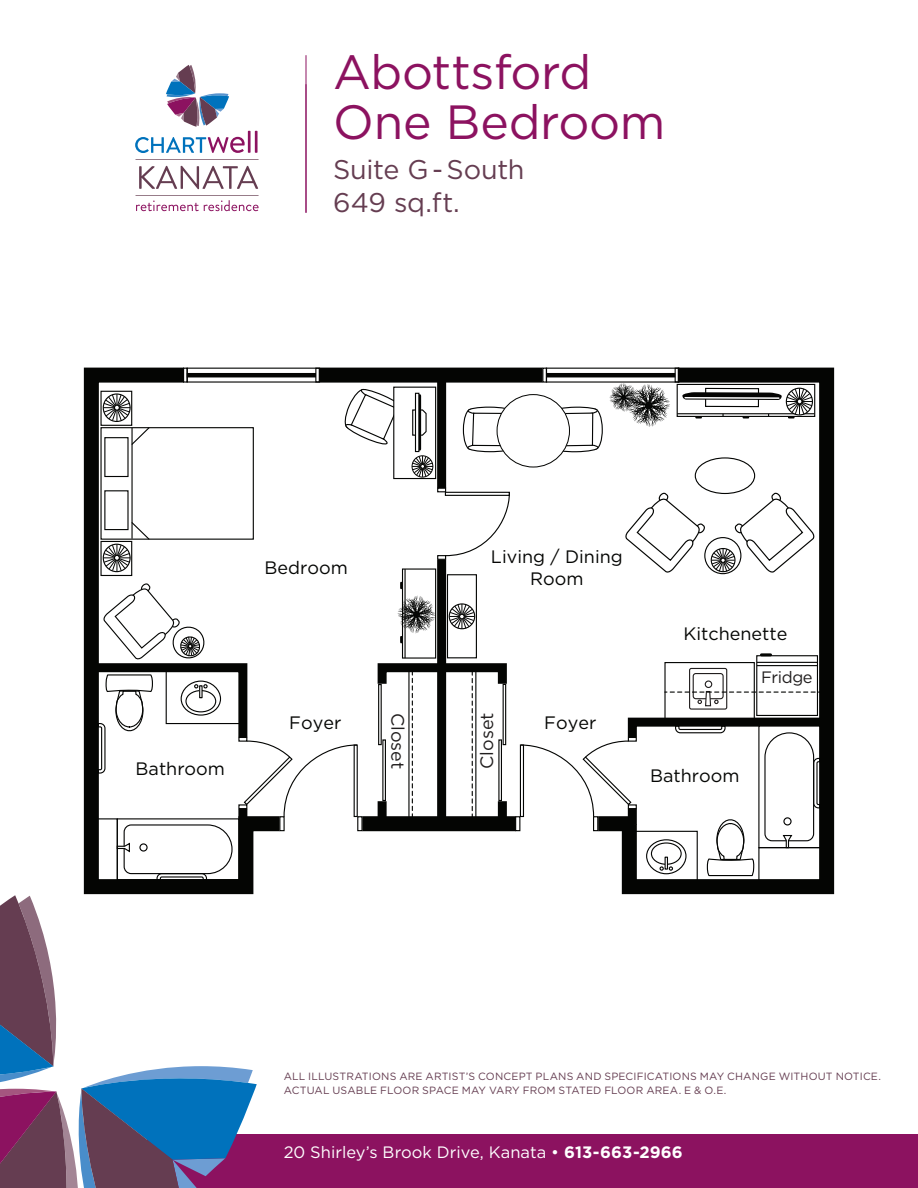
<style>
.page{position:relative;width:918px;height:1188px;background:#fff}
.page>*{position:absolute;margin:0;border:0;box-sizing:border-box;transform-origin:0 0}
.t1{font:48px/49.5px "Gotham HTF";letter-spacing:-.01em;color:#8c1260}
.t2{font:27px/33px "Gotham HTF";letter-spacing:-.01em;color:#653d51}
.t3{font:18px/21.6px "Gotham HTF";color:#050604;text-align:center}
.t4{font:18px "Gotham HTF";color:#211e1e}
.t5{font:16.5px "Gotham HTF";color:#fff}
.t6{font:16.5px "Gotham HTF";letter-spacing:-.025em;color:#211e1e}
.t7{font:10.5px/13.5px "Gotham HTF";letter-spacing:.015em;color:#653d51}
.s1{font-weight:700}
</style>
<div class="page">
<hr style="left:306px;top:55px;width:1px;height:158px;background:#8c1260">
<svg style="left:135px;top:137px;width:110px;height:16px"></svg>
<hr style="left:248px;top:131px;width:3px;height:22px;background:#8c1260">
<hr style="left:255px;top:131px;width:3px;height:22px;background:#8c1260">
<svg style="left:166px;top:65px;width:63px;height:62px"></svg>
<svg style="left:139px;top:166px;width:119px;height:23px"></svg>
<svg style="left:135px;top:159px;width:124px;height:1px"></svg>
<svg style="left:135px;top:195px;width:124px;height:16px"></svg>
<div style="left:147px;top:1134px;width:771px;height:54px;background:#8c1260"></div>
<svg style="left:0;top:895px;width:257px;height:293px"></svg>
<div style="left:320px;top:368px;width:223px;height:15px;background:#040503"></div>
<svg style="left:614px;top:367px;width:221px;height:528px"></svg>
<div style="left:362px;top:816px;width:154px;height:15px;background:#040503"></div>
<div style="left:437px;top:375px;width:9px;height:113px;background:#040503"></div>
<div style="left:437px;top:560px;width:9px;height:261px;background:#040503"></div>
<hr style="left:475px;top:669px;width:1px;height:149px;background:#040503">
<svg style="left:472px;top:673px;width:1px;height:143px"></svg>
<hr style="left:408px;top:669px;width:2px;height:149px;background:#040503">
<svg style="left:412px;top:673px;width:1px;height:143px"></svg>
<div style="left:515px;top:816px;width:5px;height:15px;border:1px solid #040503"></div>
<div style="left:357px;top:816px;width:6px;height:15px;border:1px solid #040503"></div>
<div style="left:437px;top:555px;width:9px;height:5px;border:1px solid #040503"></div>
<svg style="left:437px;top:488px;width:73px;height:69px"></svg>
<div style="left:378px;top:801px;width:9px;height:19px;background:#040503"></div>
<div style="left:382px;top:739px;width:4px;height:62px;border:1px solid #040503"></div>
<div style="left:378px;top:684px;width:4px;height:61px;border:1px solid #040503"></div>
<div style="left:498px;top:801px;width:9px;height:19px;background:#040503"></div>
<div style="left:378px;top:663px;width:129px;height:25px;border:9px solid #040503"></div>
<div style="left:498px;top:739px;width:4px;height:62px;border:1px solid #040503"></div>
<div style="left:503px;top:684px;width:3px;height:61px;border:1px solid #040503"></div>
<div style="left:758px;top:847px;width:64px;height:34px;border:1px solid #040503"></div>
<hr style="left:546px;top:373px;width:129px;height:4px;background:#040503">
<div style="left:542px;top:368px;width:5px;height:15px;border:1px solid #040503"></div>
<div style="left:675px;top:368px;width:4px;height:15px;border:1px solid #040503"></div>
<div style="left:664px;top:662px;width:91px;height:57px;border:1px solid #040503"></div>
<div style="left:756px;top:655px;width:62px;height:61px;border:1px solid #040503"></div>
<svg style="left:761px;top:653px;width:10px;height:3px"></svg>
<hr style="left:757px;top:662px;width:60px;height:1px;background:#040503">
<hr style="left:757px;top:665px;width:60px;height:1px;background:#040503">
<div style="left:689px;top:668px;width:38px;height:42px;border:1px solid #211e1e;border-radius:2px"></div>
<div style="left:693px;top:673px;width:31px;height:26px;border:1px solid #211e1e;border-radius:3px"></div>
<div style="left:705px;top:680px;width:7px;height:8px;border:1px solid #211e1e;border-radius:50%"></div>
<svg style="left:665px;top:690px;width:156px;height:17px"></svg>
<svg style="left:294px;top:744px;width:64px;height:74px"></svg>
<div style="left:402px;top:568px;width:34px;height:91px;border:1px solid #040503"></div>
<hr style="left:404px;top:569px;width:2px;height:89px;background:#040503">
<svg style="left:609px;top:383px;width:61px;height:44px"></svg>
<svg style="left:625px;top:493px;width:189px;height:81px"></svg>
<div style="left:449px;top:603px;width:26px;height:26px;border:1px solid #040503;border-radius:50%"></div>
<svg style="left:449px;top:604px;width:26px;height:25px"></svg>
<div style="left:587px;top:408px;width:16px;height:42px;border:1px solid #050605;border-radius:50%"></div>
<svg style="left:554px;top:407px;width:43px;height:8px"></svg>
<div style="left:554px;top:406px;width:44px;height:10px;border:1px solid #050605;border-radius:50%"></div>
<div style="left:555px;top:444px;width:43px;height:8px;background:#fff;border-radius:50%"></div>
<div style="left:554px;top:443px;width:45px;height:9px;border:1px solid #050605;border-radius:50%"></div>
<svg style="left:565px;top:412px;width:29px;height:35px"></svg>
<div style="left:463px;top:409px;width:15px;height:41px;border:1px solid #050605;border-radius:50%"></div>
<div style="left:468px;top:444px;width:43px;height:8px;background:#fff;border-radius:50%"></div>
<div style="left:467px;top:443px;width:45px;height:9px;border:1px solid #050605;border-radius:50%"></div>
<div style="left:468px;top:407px;width:43px;height:8px;background:#fff;border-radius:50%"></div>
<div style="left:468px;top:407px;width:44px;height:8px;border:1px solid #050605;border-radius:50%"></div>
<svg style="left:471px;top:412px;width:31px;height:35px"></svg>
<svg style="left:81px;top:367px;width:213px;height:530px"></svg>
<hr style="left:187px;top:373px;width:129px;height:4px;background:#040503">
<div style="left:183px;top:368px;width:5px;height:15px;border:1px solid #040503"></div>
<div style="left:315px;top:368px;width:5px;height:15px;border:1px solid #040503"></div>
<div style="left:447px;top:574px;width:30px;height:84px;border:1px solid #040503"></div>
<div style="left:704px;top:537px;width:37px;height:37px;border:1px solid #040503;border-radius:50%"></div>
<div style="left:695px;top:457px;width:60px;height:37px;border:1px solid #040503;border-radius:50%"></div>
<div style="left:677px;top:384px;width:138px;height:33px;border:1px solid #040503"></div>
<div style="left:634px;top:831px;width:64px;height:51px;border:1px solid #040503"></div>
<svg style="left:520px;top:713px;width:310px;height:164px"></svg>
<div style="left:497px;top:395px;width:73px;height:72px;background:#fff;border-radius:50%"></div>
<div style="left:497px;top:394px;width:73px;height:74px;border:1px solid #040503;border-radius:50%"></div>
<hr style="left:677px;top:413px;width:137px;height:1px;background:#040503">
<svg style="left:682px;top:388px;width:131px;height:30px"></svg>
<svg style="left:344px;top:388px;width:49px;height:57px"></svg>
<div style="left:393px;top:387px;width:43px;height:92px;border:1px solid #040503"></div>
<div style="left:412px;top:455px;width:21px;height:23px;border:1px solid #040503;border-radius:50%"></div>
<svg style="left:412px;top:456px;width:21px;height:21px"></svg>
<svg style="left:412px;top:409px;width:15px;height:28px"></svg>
<hr style="left:418px;top:396px;width:3px;height:53px;background:#040503">
<div style="left:415px;top:393px;width:4px;height:59px;border:1px solid #040503"></div>
<svg style="left:397px;top:595px;width:39px;height:47px"></svg>
<h1 class="t1" style="left:333px;top:47px;width:334px">Abottsford<br>One Bedroom</h1>
<h2 class="t2" style="left:333px;top:152px;width:193px">Suite G - South<br>649 sq.ft.</h2>
<h3 class="t3" style="left:136px;top:758px;width:91px">Bathroom</h3>
<h3 class="t3" style="left:265px;top:556px;width:85px">Bedroom</h3>
<h3 class="t3" style="left:491px;top:546px;width:133px">Living / Dining<br>Room</h3>
<h3 class="t4" style="left:408px;top:713px;width:58px;rotate:90deg">Closet</h3>
<h3 class="t4" style="left:477px;top:769px;width:58px;rotate:-90deg">Closet</h3>
<h3 class="t3" style="left:289px;top:712px;width:54px">Foyer</h3>
<h3 class="t3" style="left:544px;top:712px;width:54px">Foyer</h3>
<h3 class="t3" style="left:684px;top:623px;width:105px">Kitchenette</h3>
<h3 class="t6" style="left:761px;top:668px;width:53px">Fridge</h3>
<h3 class="t3" style="left:650px;top:765px;width:91px">Bathroom</h3>
<p class="t7" style="left:284px;top:1069px;width:599px">ALL ILLUSTRATIONS ARE ARTIST’S CONCEPT PLANS AND SPECIFICATIONS MAY CHANGE WITHOUT NOTICE.<br>ACTUAL USABLE FLOOR SPACE MAY VARY FROM STATED FLOOR AREA. E &amp; O.E.</p>
<h3 class="t5" style="left:284px;top:1143px;width:401px">20 Shirley’s Brook Drive, Kanata • <span class="s1">613-663-2966</span></h3>
</div>
